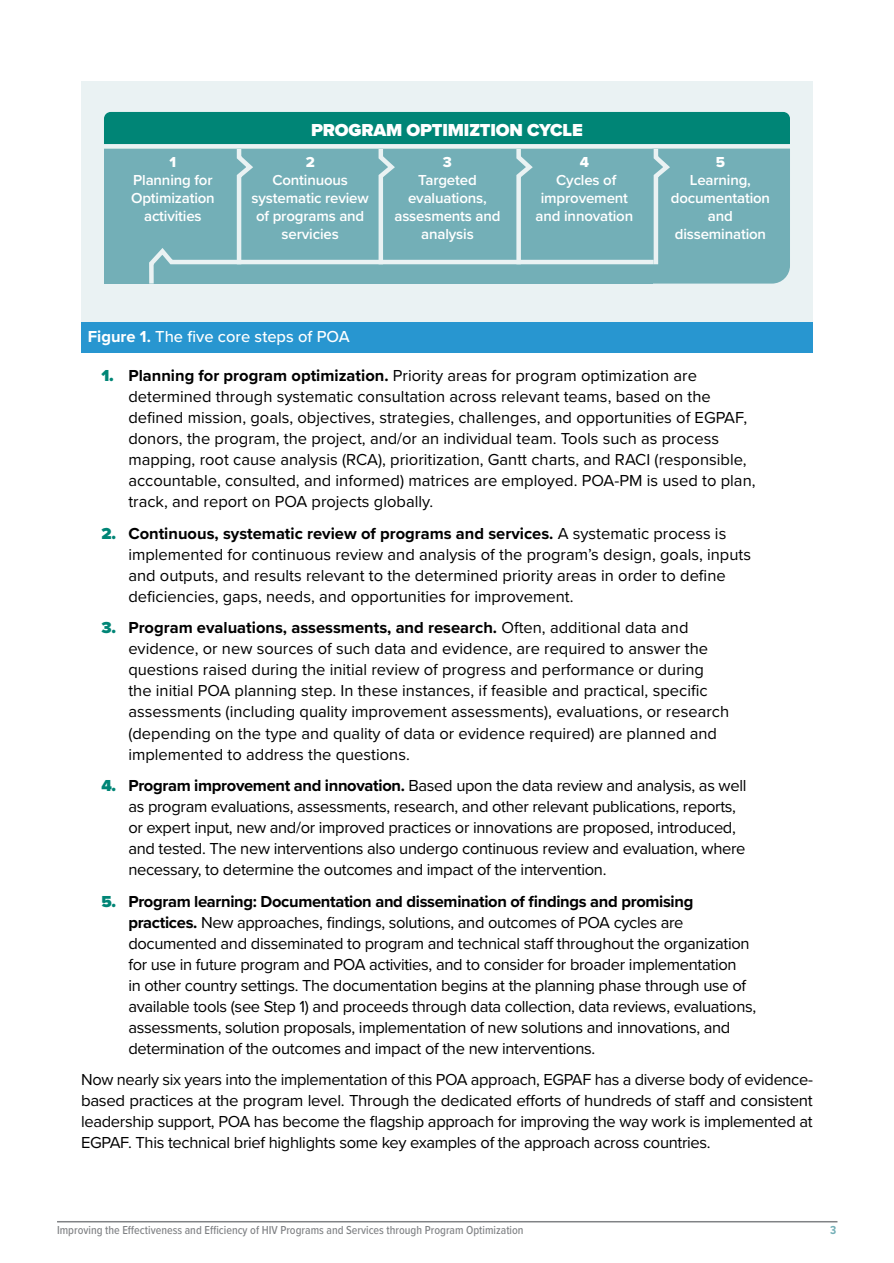
<style>
.page{position:relative;width:894px;height:1263px;background:#fff}
.page>*{position:absolute;margin:0;border:0;box-sizing:border-box;transform-origin:0 0}
.t1{font:900 18px "Proxima Nova";letter-spacing:-.01em;color:#fff}
.t2{font:16.5px/21px "Proxima Nova";color:#000}
.t3{font:16.5px/21px "Proxima Nova";letter-spacing:-.02em;color:#000}
.t4{font:500 16.5px "Proxima Nova";color:#fff}
.t5{font:600 15px/18px "Proxima Nova";letter-spacing:-.01em;color:#fff;text-align:center}
.t6{font:15px "Proxima Nova Extrabld";color:#fff}
.t7{font:500 12px "Proxima Nova Cond";color:#808285}
.t8{font:700 12px "Proxima Nova Cond";color:#73afb7}
.s1{font-weight:700}
.s2{font-weight:900;color:#008576}
</style>
<div class="page">
<hr style="left:57px;top:1221px;width:780px;height:1px;background:#808285">
<div style="left:81px;top:322px;width:731px;height:30px;background:#2896d0"></div>
<div style="left:81px;top:81px;width:731px;height:241px;background:#eaf2f3"></div>
<svg style="left:104px;top:112px;width:685px;height:172px;background:#62a9ad"></svg>
<hr style="left:101px;top:144px;width:698px;height:4px;background:#eaf2f3">
<p class="t6" style="left:169px;top:151px;width:8px">1</p>
<p class="t5" style="left:131px;top:171px;width:85px">Planning for<br>Optimization activities</p>
<p class="t1" style="left:311px;top:117px;width:273px">PROGRAM OPTIMIZTION CYCLE</p>
<p class="t6" style="left:305px;top:151px;width:11px">2</p>
<p class="t5" style="left:251px;top:171px;width:119px">Continuous systematic review of programs and servicies</p>
<p class="t6" style="left:443px;top:151px;width:11px">3</p>
<p class="t5" style="left:394px;top:171px;width:108px">Targeted evaluations, assesments and analysis</p>
<p class="t6" style="left:579px;top:151px;width:11px">4</p>
<p class="t5" style="left:535px;top:171px;width:99px">Cycles of improvement and innovation</p>
<p class="t6" style="left:715px;top:151px;width:11px">5</p>
<p class="t5" style="left:670px;top:171px;width:101px">Learning, documentation and dissemination</p>
<p class="t4" style="left:88px;top:324px;width:263px"><span class="s1">Figure 1.</span> The five core steps of POA</p>
<p class="t2" style="left:128px;top:364px;width:628px;text-indent:-27px"><span class="s2">1.</span> <span class="s1">Planning for program optimization.</span> Priority areas for program optimization are determined through systematic consultation across relevant teams, based on the defined mission, goals, objectives, strategies, challenges, and opportunities of EGPAF, donors, the program, the project, and/or an individual team. Tools such as process mapping, root cause analysis (RCA), prioritization, Gantt charts, and RACI (responsible, accountable, consulted, and informed) matrices are employed. POA-PM is used to plan, track, and report on POA projects globally.</p>
<p class="t2" style="left:128px;top:522px;width:624px;text-indent:-27px"><span class="s2">2.</span> <span class="s1">Continuous, systematic review of programs and services.</span> A systematic process is implemented for continuous review and analysis of the program’s design, goals, inputs and outputs, and results relevant to the determined priority areas in order to define deficiencies, gaps, needs, and opportunities for improvement.</p>
<p class="t2" style="left:128px;top:616px;width:602px;text-indent:-27px"><span class="s2">3.</span> <span class="s1">Program evaluations, assessments, and research.</span> Often, additional data and evidence, or new sources of such data and evidence, are required to answer the questions raised during the initial review of progress and performance or during the initial POA planning step. In these instances, if feasible and practical, specific assessments (including quality improvement assessments), evaluations, or research (depending on the type and quality of data or evidence required) are planned and implemented to address the questions.</p>
<p class="t3" style="left:128px;top:774px;width:619px;text-indent:-27px"><span class="s2">4.</span> <span class="s1">Program improvement and innovation.</span> Based upon the data review and analysis, as well as program evaluations, assessments, research, and other relevant publications, reports, or expert input, new and/or improved practices or innovations are proposed, introduced, and tested. The new interventions also undergo continuous review and evaluation, where necessary, to determine the outcomes and impact of the intervention.</p>
<p class="t3" style="left:128px;top:890px;width:629px;text-indent:-27px"><span class="s2">5.</span> <span class="s1">Program learning: Documentation and dissemination of findings and promising practices.</span> New approaches, findings, solutions, and outcomes of POA cycles are documented and disseminated to program and technical staff throughout the organization for use in future program and POA activities, and to consider for broader implementation<br>in other country settings. The documentation begins at the planning phase through use of available tools (see Step 1) and proceeds through data collection, data reviews, evaluations, assessments, solution proposals, implementation of new solutions and innovations, and determination of the outcomes and impact of the new interventions.</p>
<p class="t2" style="left:81px;top:1068px;width:733px;text-align:justify">Now nearly six years into the implementation of this POA approach, EGPAF has a diverse body of evidence&shy;based practices at the program level. Through the dedicated efforts of hundreds of staff and consistent leadership support, POA has become the flagship approach for improving the way work is implemented at EGPAF. This technical brief highlights some key examples of the approach across countries.</p>
<p class="t7" style="left:57px;top:1221px;width:468px">Improving the Effectiveness and Efficiency of HIV Programs and Services through Program Optimization</p>
<p class="t8" style="left:829px;top:1221px;width:8px">3</p>
</div>
